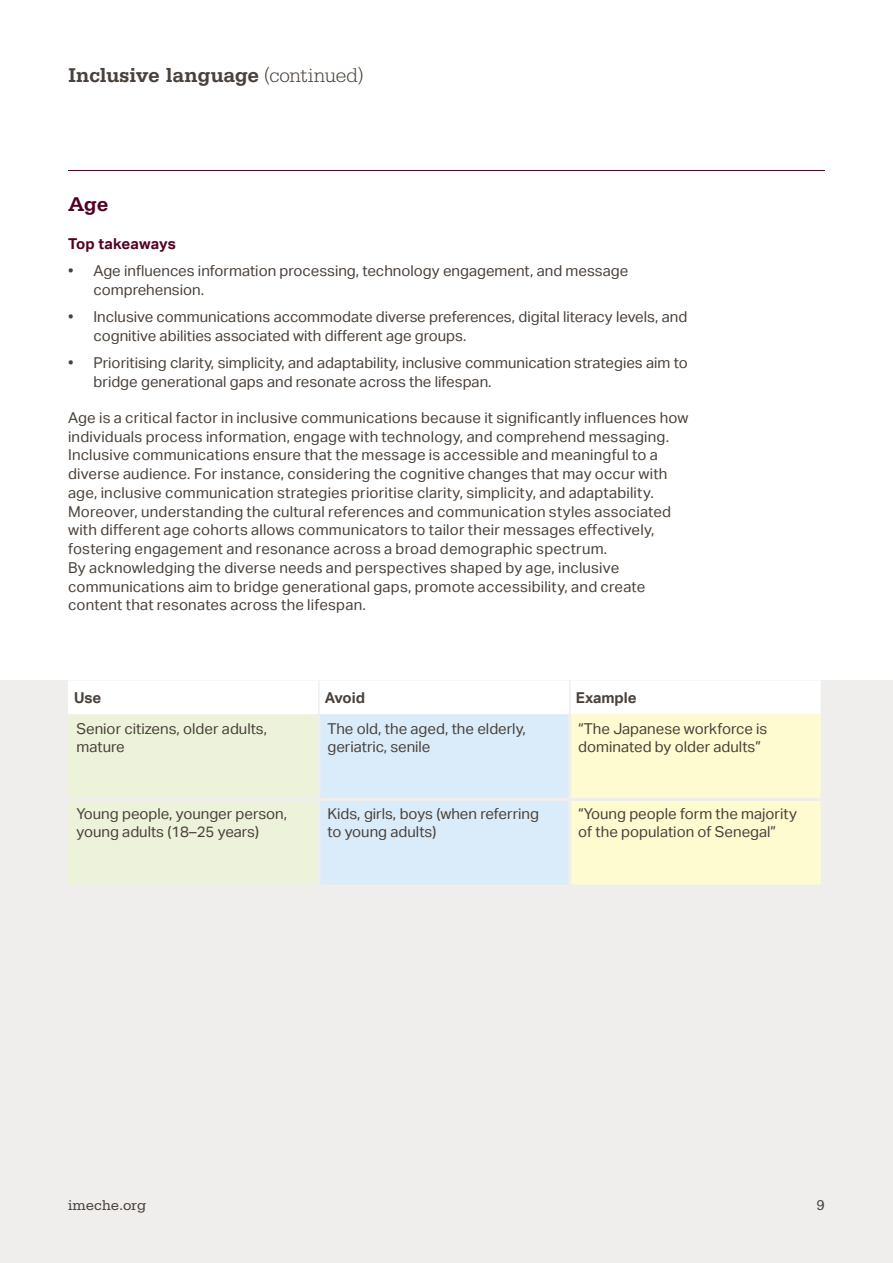
<style>
.page{position:relative;width:893px;height:1263px;background:#fff}
.page>*{position:absolute;margin:0;border:0;box-sizing:border-box;transform-origin:0 0}
.t1{font:700 21px "Serifa Std";letter-spacing:-.01em;color:#49413a}
.t2{font:700 21px "Serifa Std";color:#520024}
.t3{font:15px/18.8px "Aktiv Grotesk";letter-spacing:.01em;color:#49413a}
.t4{font:700 15px "Aktiv Grotesk";color:#49413a}
.t5{font:700 15px "Aktiv Grotesk";letter-spacing:.005em;color:#520024}
.t6{font:15px "Serifa Std";color:#49413a}
.s1{font-weight:300}
</style>
<div class="page">
<div style="left:0;top:680px;width:893px;height:583px;background:#f0eeed"></div>
<svg style="left:68px;top:681px;width:753px;height:203px;background:#eff4e6"></svg>
<hr style="left:318px;top:680px;width:2px;height:34px;background:#f0eeed">
<hr style="left:569px;top:680px;width:2px;height:34px;background:#f0eeed">
<hr style="left:317px;top:714px;width:3px;height:84px;background:#f0eeed">
<hr style="left:568px;top:714px;width:3px;height:84px;background:#f0eeed">
<hr style="left:68px;top:798px;width:251px;height:3px;background:#f0eeed">
<hr style="left:319px;top:798px;width:251px;height:3px;background:#f0eeed">
<hr style="left:317px;top:801px;width:3px;height:83px;background:#f0eeed">
<hr style="left:570px;top:798px;width:251px;height:3px;background:#f0eeed">
<hr style="left:568px;top:801px;width:3px;height:83px;background:#f0eeed">
<hr style="left:68px;top:170px;width:757px;height:1px;background:#520024">
<h1 class="t1" style="left:68px;top:63px;width:297px">Inclusive language <span class="s1">(continued)</span></h1>
<h1 class="t2" style="left:68px;top:192px;width:42px">Age</h1>
<p class="t5" style="left:68px;top:235px;width:109px">Top takeaways</p>
<p class="t3" style="left:94px;top:262px;width:536px;text-indent:-26px">• Age influences information processing, technology engagement, and message comprehension.</p>
<p class="t3" style="left:94px;top:308px;width:595px;text-indent:-26px">• Inclusive communications accommodate diverse preferences, digital literacy levels, and cognitive abilities associated with different age groups.</p>
<p class="t3" style="left:94px;top:354px;width:596px;text-indent:-26px">• Prioritising clarity, simplicity, and adaptability, inclusive communication strategies aim to bridge generational gaps and resonate across the lifespan.</p>
<p class="t3" style="left:68px;top:408px;width:622px">Age is a critical factor in inclusive communications because it significantly influences how individuals process information, engage with technology, and comprehend messaging.<br>Inclusive communications ensure that the message is accessible and meaningful to a diverse audience. For instance, considering the cognitive changes that may occur with age, inclusive communication strategies prioritise clarity, simplicity, and adaptability.<br>Moreover, understanding the cultural references and communication styles associated with different age cohorts allows communicators to tailor their messages effectively, fostering engagement and resonance across a broad demographic spectrum.<br>By acknowledging the diverse needs and perspectives shaped by age, inclusive communications aim to bridge generational gaps, promote accessibility, and create content that resonates across the lifespan.</p>
<p class="t4" style="left:74px;top:689px;width:29px">Use</p>
<p class="t4" style="left:325px;top:689px;width:42px">Avoid</p>
<p class="t4" style="left:576px;top:689px;width:62px">Example</p>
<p class="t3" style="left:77px;top:719px;width:192px;line-height:18px">Senior citizens, older adults, mature</p>
<p class="t3" style="left:327px;top:719px;width:200px;line-height:18px">The old, the aged, the elderly, geriatric, senile</p>
<p class="t3" style="left:578px;top:719px;width:191px;line-height:18px">“The Japanese workforce is dominated by older adults”</p>
<p class="t3" style="left:77px;top:804px;width:212px;line-height:18px">Young people, younger person, young adults (18–25 years)</p>
<p class="t3" style="left:327px;top:804px;width:213px;line-height:18px">Kids, girls, boys (when referring to young adults)</p>
<p class="t3" style="left:578px;top:804px;width:220px;line-height:18px">“Young people form the majority of the population of Senegal”</p>
<p class="t6" style="left:68px;top:1197px;width:80px">imeche.org</p>
<p class="t6" style="left:817px;top:1197px;width:10px">9</p>
</div>
